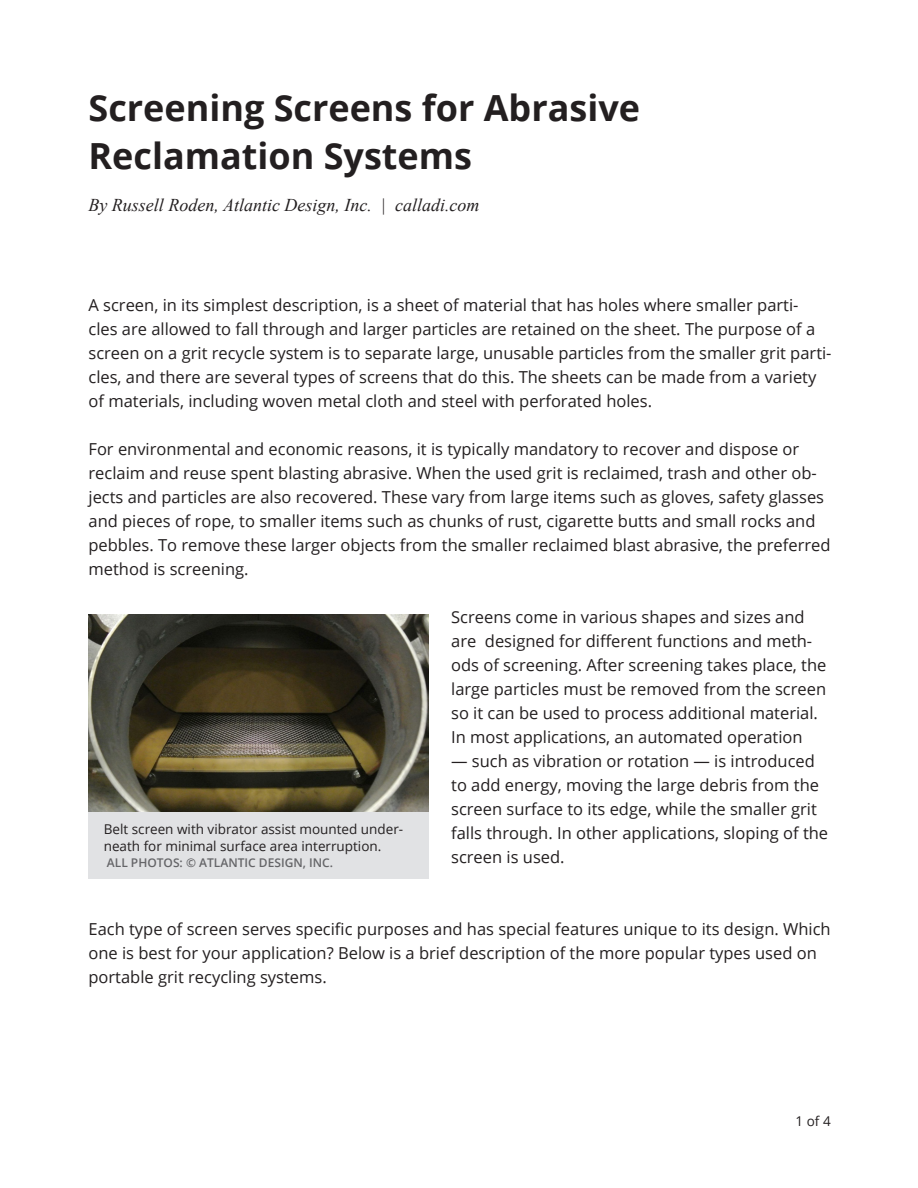
<style>
.page{position:relative;width:918px;height:1188px;background:#fff}
.page>*{position:absolute;margin:0;border:0;box-sizing:border-box;transform-origin:0 0}
.t1{font:700 36px "Open Sans";color:#231f20}
.t2{font:italic 18px "Times New Roman";color:#231f20}
.t3{font:16.5px/24px "Open Sans";color:#231f20}
.t4{font:13.5px/16.5px "Open Sans";color:#231f20}
.t5{font:600 12px "Open Sans";color:#656568}
</style>
<div class="page">
<div style="left:88px;top:812px;width:341px;height:66px;background:#e1e2e4"></div>
<img style="left:89px;top:614px;width:340px;height:198px">
<p class="t1" style="left:88px;top:83px;width:553px">Screening Screens for Abrasive</p>
<p class="t1" style="left:88px;top:131px;width:385px">Reclamation Systems</p>
<p class="t2" style="left:88px;top:192px;width:393px">By Russell Roden, Atlantic Design, Inc. | calladi.com</p>
<p class="t3" style="left:88px;top:293px;width:745px">A screen, in its simplest description, is a sheet of material that has holes where smaller parti&shy;cles are allowed to fall through and larger particles are retained on the sheet. The purpose of a screen on a grit recycle system is to separate large, unusable particles from the smaller grit parti&shy;cles, and there are several types of screens that do this. The sheets can be made from a variety of materials, including woven metal cloth and steel with perforated holes.</p>
<p class="t3" style="left:88px;top:437px;width:744px">For environmental and economic reasons, it is typically mandatory to recover and dispose or reclaim and reuse spent blasting abrasive. When the used grit is reclaimed, trash and other ob&shy;jects and particles are also recovered. These vary from large items such as gloves, safety glasses and pieces of rope, to smaller items such as chunks of rust, cigarette butts and small rocks and pebbles. To remove these larger objects from the smaller reclaimed blast abrasive, the preferred method is screening.</p>
<p class="t3" style="left:451px;top:605px;width:377px">Screens come in various shapes and sizes and are designed for different functions and meth&shy;ods of screening. After screening takes place, the large particles must be removed from the screen so it can be used to process additional material.<br>In most applications, an automated operation</p>
<p class="t3" style="left:451px;top:749px;width:379px">— such as vibration or rotation — is introduced to add energy, moving the large debris from the screen surface to its edge, while the smaller grit falls through. In other applications, sloping of the screen is used.</p>
<p class="t4" style="left:104px;top:821px;width:301px">Belt screen with vibrator assist mounted under&shy;neath for minimal surface area interruption.</p>
<p class="t5" style="left:107px;top:855px;width:228px">ALL PHOTOS: © ATLANTIC DESIGN, INC.</p>
<p class="t3" style="left:88px;top:917px;width:744px">Each type of screen serves specific purposes and has special features unique to its design. Which one is best for your application? Below is a brief description of the more popular types used on portable grit recycling systems.</p>
<p class="t4" style="left:796px;top:1113px;width:37px">1 of 4</p>
</div>
